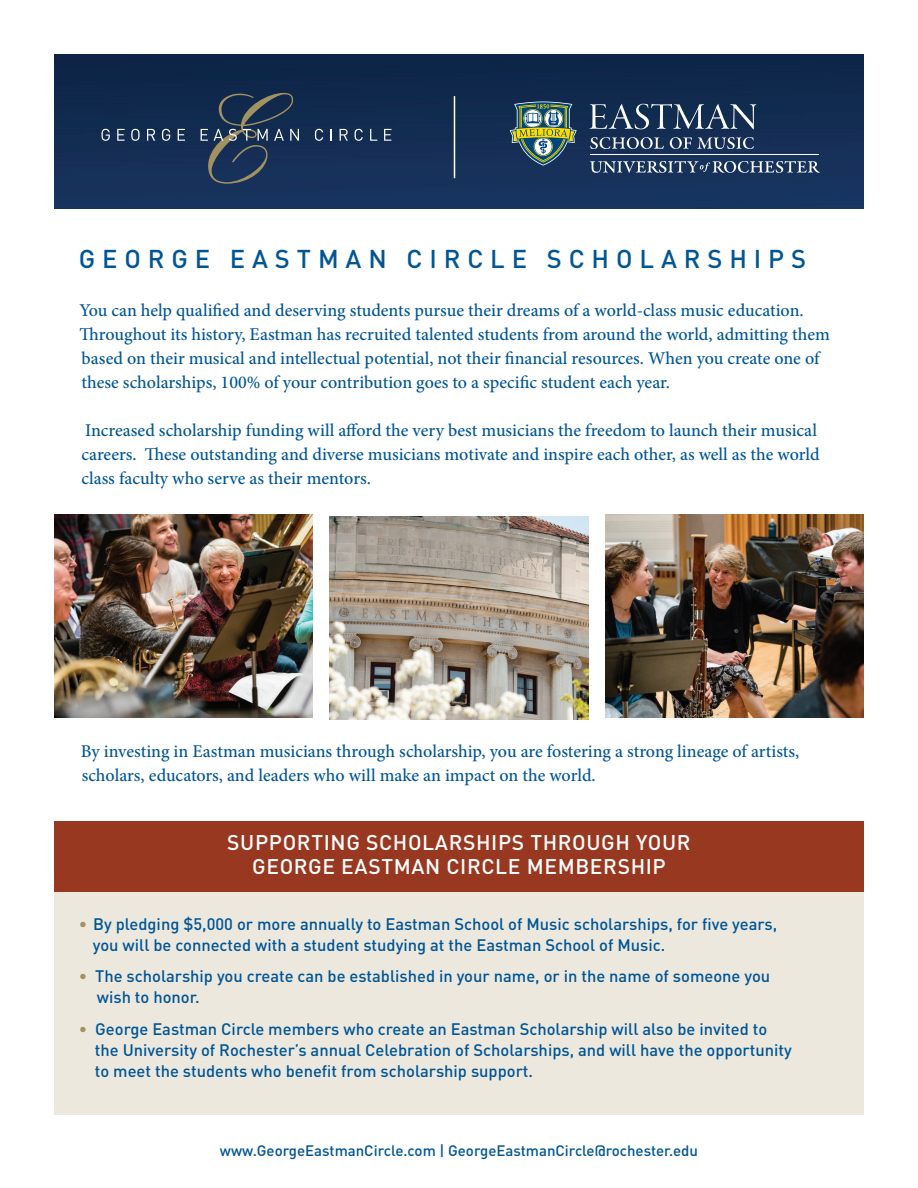
<style>
.page{position:relative;width:918px;height:1188px;background:#fff}
.page>*{position:absolute;margin:0;border:0;box-sizing:border-box;transform-origin:0 0}
.t1{font:500 25.5px "DIN Pro";letter-spacing:.27em;color:#005595}
.t2{font:500 21px/24px "DIN Pro";letter-spacing:.03em;color:#fff;text-align:center}
.t3{font:500 18px/24px "Minion Pro";letter-spacing:-.005em;color:#005595}
.t4{font:500 16.5px/21px "DIN Pro";color:#005595}
.t5{font:500 15px "DIN Pro";color:#005595}
.s1{color:#a29161}
</style>
<div class="page">
<div style="left:54px;top:851px;width:810px;height:263px;background:#ede8de"></div>
<div style="left:54px;top:821px;width:810px;height:71px;background:#993821"></div>
<img style="left:54px;top:54px;width:810px;height:154px">
<img style="left:330px;top:516px;width:258px;height:203px">
<img style="left:605px;top:515px;width:259px;height:203px">
<img style="left:54px;top:515px;width:259px;height:203px">
<svg style="left:590px;top:104px;width:166px;height:26px;background:#435774"></svg>
<hr style="left:590px;top:155px;width:228px;height:1px;background:#fff">
<svg style="left:590px;top:137px;width:74px;height:12px"></svg>
<svg style="left:670px;top:137px;width:84px;height:12px"></svg>
<svg style="left:590px;top:161px;width:230px;height:12px;background:#566a87"></svg>
<svg style="left:510px;top:102px;width:67px;height:64px;background:#5c766c"></svg>
<svg style="left:102px;top:129px;width:8px;height:12px"></svg>
<svg style="left:117px;top:129px;width:8px;height:12px"></svg>
<svg style="left:131px;top:129px;width:9px;height:12px"></svg>
<svg style="left:147px;top:129px;width:8px;height:12px"></svg>
<svg style="left:162px;top:129px;width:8px;height:12px"></svg>
<svg style="left:178px;top:129px;width:7px;height:12px"></svg>
<svg style="left:201px;top:93px;width:98px;height:91px;background:#2a3e59"></svg>
<svg style="left:315px;top:129px;width:8px;height:12px"></svg>
<svg style="left:330px;top:129px;width:2px;height:12px"></svg>
<svg style="left:340px;top:129px;width:8px;height:12px"></svg>
<svg style="left:355px;top:129px;width:8px;height:12px"></svg>
<svg style="left:370px;top:129px;width:7px;height:12px"></svg>
<svg style="left:384px;top:129px;width:7px;height:12px"></svg>
<hr style="left:454px;top:96px;width:1px;height:82px;background:#fff">
<h1 class="t1" style="left:79px;top:241px;width:729px">GEORGE EASTMAN CIRCLE SCHOLARSHIPS</h1>
<p class="t3" style="left:79px;top:299px;width:752px">You can help qualified and deserving students pursue their dreams of a world-class music education.<br>Throughout its history, Eastman has recruited talented students from around the world, admitting them based on their musical and intellectual potential, not their financial resources. When you create one of these scholarships, 100% of your contribution goes to a specific student each year.</p>
<p class="t3" style="left:82px;top:419px;width:740px">Increased scholarship funding will afford the very best musicians the freedom to launch their musical careers. These outstanding and diverse musicians motivate and inspire each other, as well as the world class faculty who serve as their mentors.</p>
<p class="t3" style="left:81px;top:739px;width:720px">By investing in Eastman musicians through scholarship, you are fostering a strong lineage of artists, scholars, educators, and leaders who will make an impact on the world.</p>
<p class="t2" style="left:227px;top:830px;width:465px">SUPPORTING SCHOLARSHIPS THROUGH YOUR<br>GEORGE EASTMAN CIRCLE MEMBERSHIP</p>
<p class="t4" style="left:93px;top:913px;width:686px;text-indent:-14px"><span class="s1">•</span> By pledging $5,000 or more annually to Eastman School of Music scholarships, for five years, you will be connected with a student studying at the Eastman School of Music.</p>
<p class="t4" style="left:97px;top:965px;width:675px;text-indent:-18px"><span class="s1">•</span> The scholarship you create can be established in your name, or in the name of someone you wish to honor.</p>
<p class="t4" style="left:95px;top:1018px;width:699px;text-indent:-16px"><span class="s1">•</span> George Eastman Circle members who create an Eastman Scholarship will also be invited to the University of Rochester’s annual Celebration of Scholarships, and will have the opportunity to meet the students who benefit from scholarship support.</p>
<p class="t5" style="left:220px;top:1141px;width:480px">www.GeorgeEastmanCircle.com | GeorgeEastmanCircle@rochester.edu</p>
</div>
